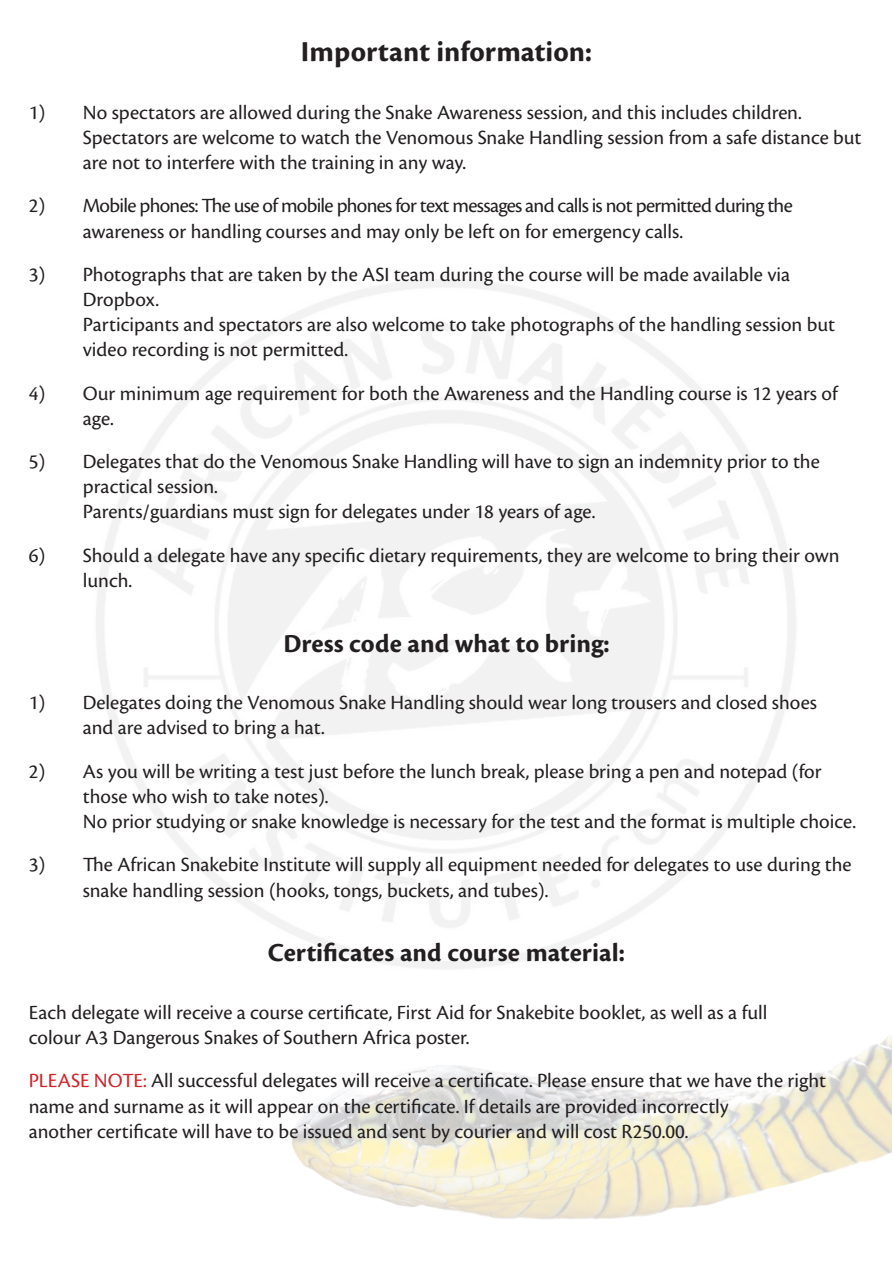
<style>
.page{position:relative;width:893px;height:1263px;background:#fff}
.page>*{position:absolute;margin:0;border:0;box-sizing:border-box;transform-origin:0 0}
.t1{font:700 30px "Cronos Pro";letter-spacing:.005em;color:#231f20}
.t2{font:700 27px "Cronos Pro";letter-spacing:.005em;color:#231f20}
.t3{font:21px/25.2px "Cronos Pro";color:#231f20}
.t4{font:21px/25.2px "Cronos Pro";letter-spacing:-.03em;color:#231f20}
.s1{color:#d1232a}
</style>
<div class="page">
<img style="left:293px;top:1035px;width:598px;height:185px">
<p class="t1" style="left:301px;top:35px;width:292px">Important information:</p>
<p class="t3" style="left:29px;top:100px;width:774px">1) No spectators are allowed during the Snake Awareness session, and this includes children.</p>
<p class="t3" style="left:83px;top:125px;width:780px">Spectators are welcome to watch the Venomous Snake Handling session from a safe distance but</p>
<p class="t3" style="left:83px;top:150px;width:385px">are not to interfere with the training in any way.</p>
<p class="t4" style="left:83px;top:193px;width:711px;text-indent:-54px">2) Mobile phones: The use of mobile phones for text messages and calls is not permitted during the awareness or handling courses and may only be left on for emergency calls.</p>
<p class="t3" style="left:29px;top:262px;width:763px">3) Photographs that are taken by the ASI team during the course will be made available via</p>
<p class="t3" style="left:83px;top:287px;width:78px">Dropbox.</p>
<p class="t3" style="left:83px;top:312px;width:754px">Participants and spectators are also welcome to take photographs of the handling session but</p>
<p class="t3" style="left:83px;top:337px;width:267px">video recording is not permitted.</p>
<p class="t3" style="left:29px;top:381px;width:810px">4) Our minimum age requirement for both the Awareness and the Handling course is 12 years of</p>
<p class="t3" style="left:83px;top:406px;width:33px">age.</p>
<p class="t3" style="left:29px;top:449px;width:792px">5) Delegates that do the Venomous Snake Handling will have to sign an indemnity prior to the</p>
<p class="t3" style="left:83px;top:474px;width:137px">practical session.</p>
<p class="t3" style="left:83px;top:499px;width:514px">Parents/guardians must sign for delegates under 18 years of age.</p>
<p class="t3" style="left:29px;top:543px;width:812px">6) Should a delegate have any specific dietary requirements, they are welcome to bring their own</p>
<p class="t3" style="left:83px;top:568px;width:51px">lunch.</p>
<p class="t2" style="left:283px;top:628px;width:327px">Dress code and what to bring:</p>
<p class="t3" style="left:29px;top:690px;width:790px">1) Delegates doing the Venomous Snake Handling should wear long trousers and closed shoes</p>
<p class="t3" style="left:83px;top:715px;width:243px">and are advised to bring a hat.</p>
<p class="t3" style="left:29px;top:759px;width:794px">2) As you will be writing a test just before the lunch break, please bring a pen and notepad (for</p>
<p class="t3" style="left:83px;top:784px;width:247px">those who wish to take notes).</p>
<p class="t3" style="left:83px;top:809px;width:775px">No prior studying or snake knowledge is necessary for the test and the format is multiple choice.</p>
<p class="t3" style="left:29px;top:852px;width:824px">3) The African Snakebite Institute will supply all equipment needed for delegates to use during the</p>
<p class="t3" style="left:83px;top:877px;width:467px">snake handling session (hooks, tongs, buckets, and tubes).</p>
<p class="t2" style="left:268px;top:937px;width:359px">Certificates and course material:</p>
<p class="t3" style="left:29px;top:1000px;width:740px">Each delegate will receive a course certificate, First Aid for Snakebite booklet, as well as a full</p>
<p class="t3" style="left:29px;top:1025px;width:442px">colour A3 Dangerous Snakes of Southern Africa poster.</p>
<p class="t3" style="left:29px;top:1068px;width:799px"><span class="s1">PLEASE NOTE:</span> All successful delegates will receive a certificate. Please ensure that we have the right name and surname as it will appear on the certificate. If details are provided incorrectly</p>
<p class="t3" style="left:29px;top:1119px;width:661px">another certificate will have to be issued and sent by courier and will cost R250.00.</p>
</div>
